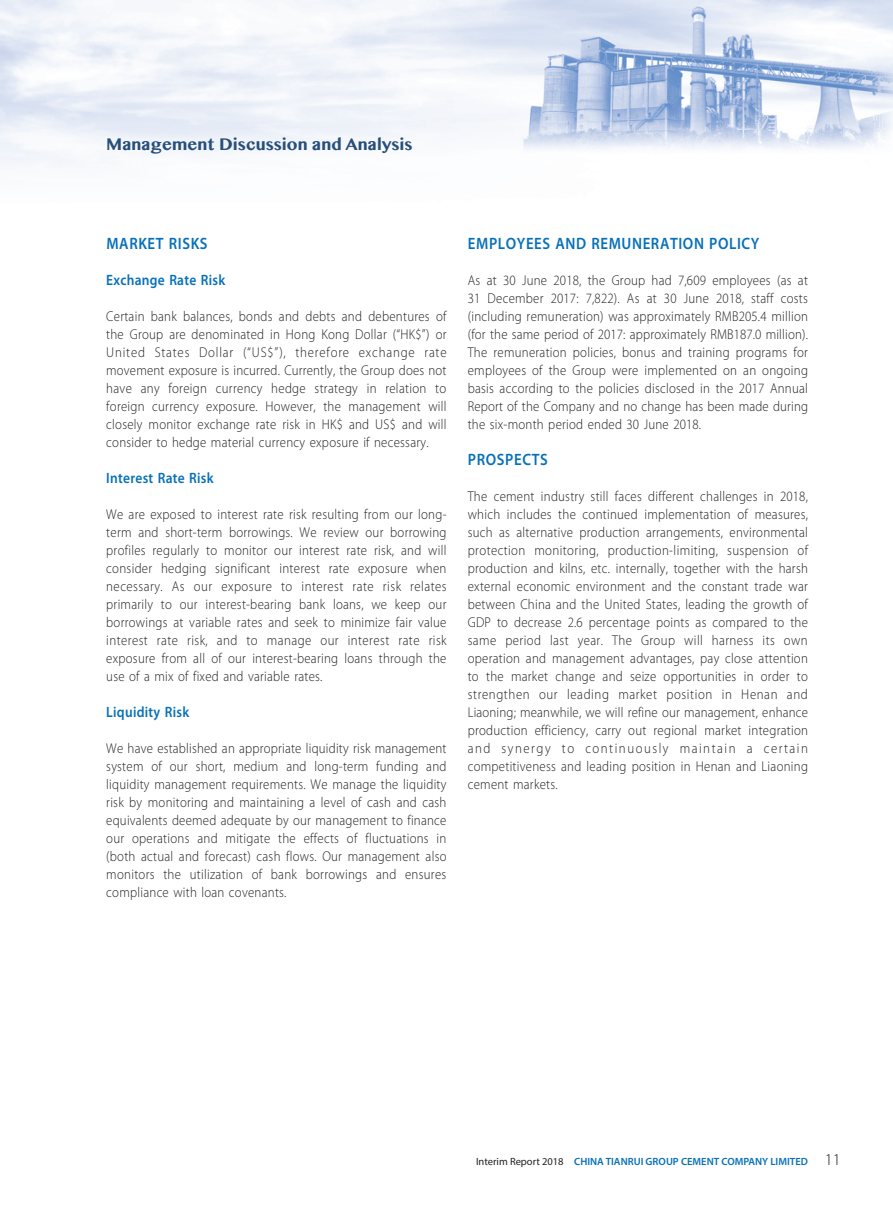
<style>
.page{position:relative;width:893px;height:1212px;background:#fff}
.page>*{position:absolute;margin:0;border:0;box-sizing:border-box;transform-origin:0 0}
._03_H1{font:600 16.5px "Myriad Pro";letter-spacing:.04em;color:#0770ba;scale:.9 1}
.t1{font:700 16.5px "Myanmar MN";color:#274f7a}
.t2{font:300 16.5px "Myriad Pro";color:#231f20}
._04___H2{font:600 15px "Myriad Pro";letter-spacing:.02em;color:#0770ba;scale:.9 1}
._11_P0{font:300 14.25px/18px "Myriad Pro";letter-spacing:.02em;color:#231f20;text-align:justify;scale:.9 1}
._01_Body_Text{font:300 14.25px/18px "Myriad Pro";letter-spacing:.02em;color:#231f20;text-align:justify;scale:.9 1}
.t3{font:600 10.5px "Myriad Pro";color:#0770ba}
.s1{font-weight:400;color:#231f20}
</style>
<div class="page">
<img style="left:0;top:0;width:893px;height:167px">
<p class="t1" style="left:106px;top:135px;width:308px">Management Discussion and Analysis</p>
<p class="_03_H1" style="left:106px;top:234px;width:114px">MARKET RISKS</p>
<p class="_04___H2" style="left:106px;top:271px;width:134px">Exchange Rate Risk</p>
<p class="_11_P0" style="left:106px;top:307px;width:380px">Certain bank balances, bonds and debts and debentures of the Group are denominated in Hong Kong Dollar (“HK$”) or United States Dollar (“US$”), therefore exchange rate movement exposure is incurred. Currently, the Group does not have any foreign currency hedge strategy in relation to foreign currency exposure. However, the management will closely monitor exchange rate risk in HK$ and US$ and will consider to hedge material currency exposure if necessary.</p>
<p class="_04___H2" style="left:106px;top:469px;width:121px">Interest Rate Risk</p>
<p class="_11_P0" style="left:106px;top:505px;width:380px">We are exposed to interest rate risk resulting from our long&shy;term and short-term borrowings. We review our borrowing profiles regularly to monitor our interest rate risk, and will consider hedging significant interest rate exposure when necessary. As our exposure to interest rate risk relates primarily to our interest-bearing bank loans, we keep our borrowings at variable rates and seek to minimize fair value interest rate risk, and to manage our interest rate risk exposure from all of our interest-bearing loans through the use of a mix of fixed and variable rates.</p>
<p class="_04___H2" style="left:106px;top:703px;width:94px">Liquidity Risk</p>
<p class="_11_P0" style="left:106px;top:739px;width:380px">We have established an appropriate liquidity risk management system of our short, medium and long-term funding and liquidity management requirements. We manage the liquidity risk by monitoring and maintaining a level of cash and cash equivalents deemed adequate by our management to finance our operations and mitigate the effects of fluctuations in (both actual and forecast) cash flows. Our management also monitors the utilization of bank borrowings and ensures compliance with loan covenants.</p>
<p class="_03_H1" style="left:468px;top:234px;width:325px">EMPLOYEES AND REMUNERATION POLICY</p>
<p class="_11_P0" style="left:468px;top:271px;width:380px">As at 30 June 2018, the Group had 7,609 employees (as at 31 December 2017: 7,822). As at 30 June 2018, staff costs (including remuneration) was approximately RMB205.4 million (for the same period of 2017: approximately RMB187.0 million).<br>The remuneration policies, bonus and training programs for employees of the Group were implemented on an ongoing basis according to the policies disclosed in the 2017 Annual Report of the Company and no change has been made during the six-month period ended 30 June 2018.</p>
<p class="_03_H1" style="left:468px;top:450px;width:90px">PROSPECTS</p>
<p class="_01_Body_Text" style="left:468px;top:487px;width:380px">The cement industry still faces different challenges in 2018, which includes the continued implementation of measures, such as alternative production arrangements, environmental protection monitoring, production-limiting, suspension of production and kilns, etc. internally, together with the harsh external economic environment and the constant trade war between China and the United States, leading the growth of GDP to decrease 2.6 percentage points as compared to the same period last year. The Group will harness its own operation and management advantages, pay close attention to the market change and seize opportunities in order to strengthen our leading market position in Henan and Liaoning; meanwhile, we will refine our management, enhance production efficiency, carry out regional market integration and synergy to continuously maintain a certain competitiveness and leading position in Henan and Liaoning cement markets.</p>
<p class="t3" style="left:476px;top:1156px;width:333px"><span class="s1">Interim Report 2018</span> CHINA TIANRUI GROUP CEMENT COMPANY LIMITED</p>
<p class="t2" style="left:825px;top:1150px;width:18px">11</p>
</div>
